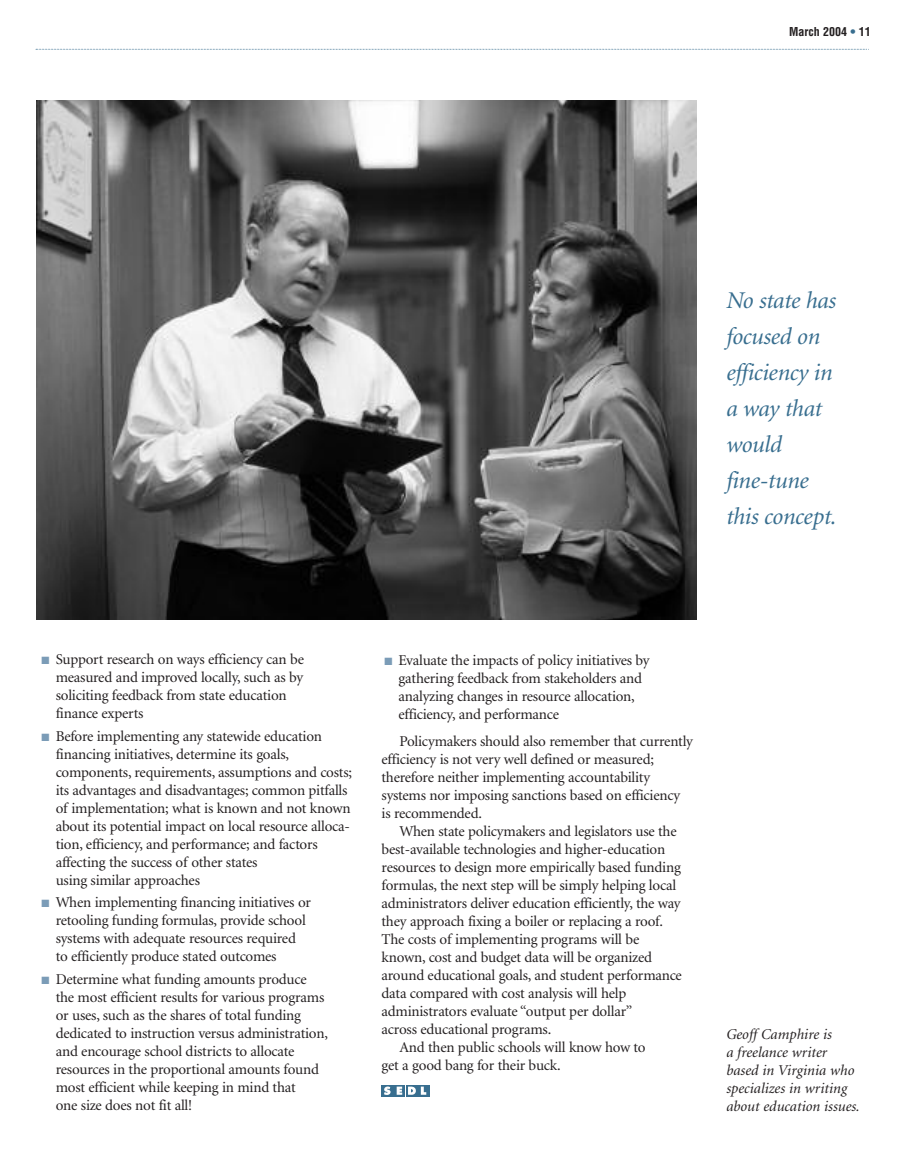
<style>
.page{position:relative;width:905px;height:1175px;background:#fff}
.page>*{position:absolute;margin:0;border:0;box-sizing:border-box;transform-origin:0 0}
.t1{font:italic 24px/36px "Minion";letter-spacing:-.015em;color:#386e8f}
.t2{font:15px/18px "Minion";letter-spacing:-.015em;color:#231f20}
.t3{font:italic 15px/18px "Minion";color:#231f20}
.t4{font:700 condensed 12px "Helvetica";color:#231f20}
.s1{color:#386e8f}
.s2{color:#7b9cb7}
</style>
<div class="page">
<svg style="left:36px;top:49px;width:833px;height:1px"></svg>
<img style="left:36px;top:100px;width:660px;height:519px">
<svg style="left:381px;top:1085px;width:12px;height:11px"></svg>
<svg style="left:394px;top:1085px;width:11px;height:11px"></svg>
<svg style="left:406px;top:1085px;width:11px;height:11px"></svg>
<svg style="left:418px;top:1085px;width:11px;height:11px"></svg>
<svg style="left:384px;top:1086px;width:6px;height:8px"></svg>
<svg style="left:396px;top:1086px;width:6px;height:8px"></svg>
<svg style="left:408px;top:1086px;width:18px;height:8px"></svg>
<p class="t4" style="left:789px;top:25px;width:83px">March 2004 <span class="s1">•</span> 11</p>
<h1 class="t1" style="left:726px;top:284px;width:112px">No state has focused on efficiency in a way that would fine-tune this concept.</h1>
<p class="t2" style="left:56px;top:651px;width:250px;text-indent:-14px"><span class="s2">■</span> Support research on ways efficiency can be measured and improved locally, such as by soliciting feedback from state education finance experts</p>
<p class="t2" style="left:56px;top:728px;width:298px;text-indent:-14px"><span class="s2">■</span> Before implementing any statewide education financing initiatives, determine its goals, components, requirements, assumptions and costs; its advantages and disadvantages; common pitfalls of implementation; what is known and not known about its potential impact on local resource alloca&shy;tion, efficiency, and performance; and factors affecting the success of other states<br>using similar approaches</p>
<p class="t2" style="left:56px;top:894px;width:257px;text-indent:-14px"><span class="s2">■</span> When implementing financing initiatives or retooling funding formulas, provide school systems with adequate resources required to efficiently produce stated outcomes</p>
<p class="t2" style="left:56px;top:971px;width:274px;text-indent:-14px"><span class="s2">■</span> Determine what funding amounts produce the most efficient results for various programs or uses, such as the shares of total funding dedicated to instruction versus administration, and encourage school districts to allocate resources in the proportional amounts found most efficient while keeping in mind that<br>one size does not fit all!</p>
<p class="t2" style="left:398px;top:652px;width:252px;text-indent:-14px"><span class="s2">■</span> Evaluate the impacts of policy initiatives by gathering feedback from stakeholders and analyzing changes in resource allocation, efficiency, and performance</p>
<p class="t2" style="left:381px;top:733px;width:313px;text-indent:18px">Policymakers should also remember that currently efficiency is not very well defined or measured; therefore neither implementing accountability systems nor imposing sanctions based on efficiency<br>is recommended.</p>
<p class="t2" style="left:399px;top:823px;width:279px">When state policymakers and legislators use the</p>
<p class="t2" style="left:381px;top:841px;width:285px">best-available technologies and higher-education</p>
<p class="t2" style="left:381px;top:859px;width:301px">resources to design more empirically based funding</p>
<p class="t2" style="left:381px;top:877px;width:296px">formulas, the next step will be simply helping local</p>
<p class="t2" style="left:381px;top:895px;width:300px">administrators deliver education efficiently, the way</p>
<p class="t2" style="left:381px;top:913px;width:283px">they approach fixing a boiler or replacing a roof.</p>
<p class="t2" style="left:381px;top:931px;width:259px">The costs of implementing programs will be</p>
<p class="t2" style="left:381px;top:949px;width:272px">known, cost and budget data will be organized</p>
<p class="t2" style="left:381px;top:967px;width:302px">around educational goals, and student performance</p>
<p class="t2" style="left:381px;top:985px;width:246px">data compared with cost analysis will help</p>
<p class="t2" style="left:381px;top:1003px;width:252px">administrators evaluate “output per dollar”</p>
<p class="t2" style="left:381px;top:1021px;width:171px">across educational programs.</p>
<p class="t2" style="left:399px;top:1039px;width:247px">And then public schools will know how to</p>
<p class="t2" style="left:381px;top:1057px;width:180px">get a good bang for their buck.</p>
<p class="t3" style="left:726px;top:1026px;width:135px">Geoff Camphire is<br>a freelance writer based in Virginia who specializes in writing about education issues.</p>
</div>
